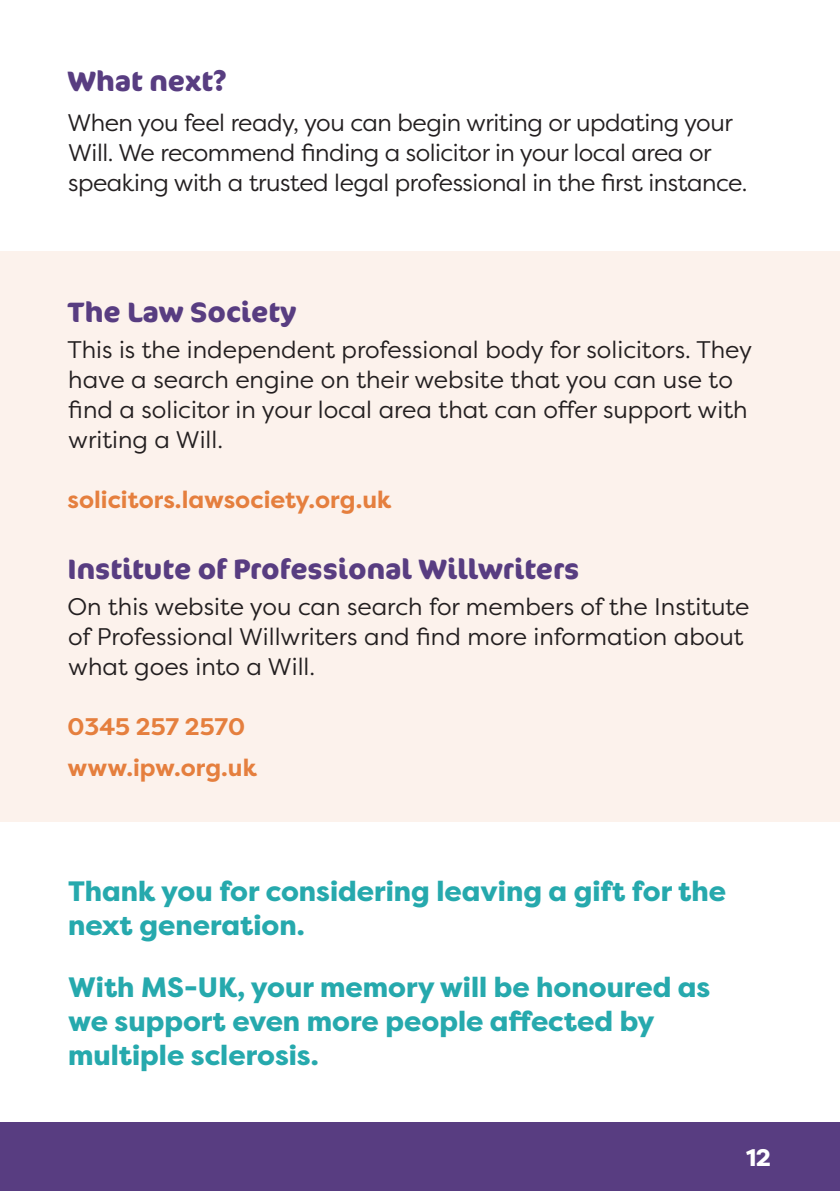
<style>
.page{position:relative;width:840px;height:1191px;background:#fff}
.page>*{position:absolute;margin:0;border:0;box-sizing:border-box;transform-origin:0 0}
.t1{font:800 28px/34px "Filson Pro";color:#26a9ad}
.t2{font:700 28px "Cocon Pro";color:#583d81}
.t3{font:24px/30px "Filson Pro";color:#231f20}
.t4{font:24px/30px "Filson Pro";letter-spacing:-.02em;color:#231f20}
.t5{font:700 24px "Filson Pro";color:#e57f3e}
.t6{font:800 24px "Filson Pro";color:#fff}
</style>
<div class="page">
<div style="left:0;top:251px;width:839px;height:571px;background:#fcf2ec"></div>
<div style="left:0;top:1123px;width:839px;height:68px;background:#583d81"></div>
<p class="t2" style="left:67px;top:62px;width:161px">What next?</p>
<p class="t4" style="left:67px;top:107px;width:681px">When you feel ready, you can begin writing or updating your<br>Will. We recommend finding a solicitor in your local area or speaking with a trusted legal professional in the first instance.</p>
<p class="t2" style="left:67px;top:293px;width:230px">The Law Society</p>
<p class="t3" style="left:67px;top:333px;width:685px">This is the independent professional body for solicitors. They have a search engine on their website that you can use to find a solicitor in your local area that can offer support with writing a Will.</p>
<p class="t5" style="left:67px;top:484px;width:325px">solicitors.lawsociety.org.uk</p>
<p class="t2" style="left:67px;top:550px;width:513px">Institute of Professional Willwriters</p>
<p class="t3" style="left:67px;top:590px;width:683px">On this website you can search for members of the Institute of Professional Willwriters and find more information about what goes into a Will.</p>
<p class="t5" style="left:67px;top:711px;width:179px">0345 257 2570</p>
<p class="t5" style="left:67px;top:752px;width:191px">www.ipw.org.uk</p>
<p class="t1" style="left:68px;top:874px;width:659px">Thank you for considering leaving a gift for the next generation.</p>
<p class="t1" style="left:68px;top:971px;width:643px">With MS-UK, your memory will be honoured as we support even more people affected by multiple sclerosis.</p>
<p class="t6" style="left:745px;top:1142px;width:27px">12</p>
</div>
